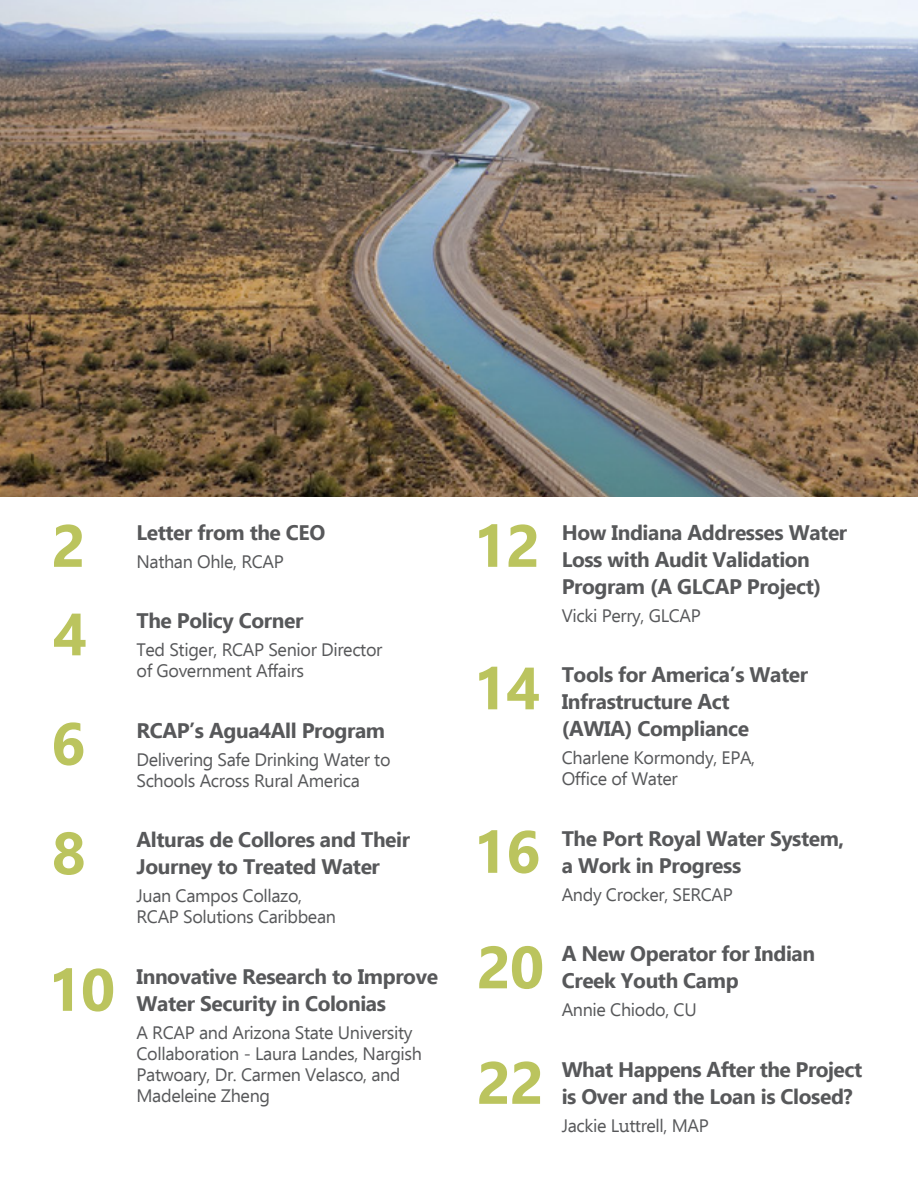
<style>
.page{position:relative;width:918px;height:1188px;background:#fff}
.page>*{position:absolute;margin:0;border:0;box-sizing:border-box;transform-origin:0 0}
.TOC_Headline{font:700 59.55px "Ebrima";letter-spacing:-.02em;color:#bbc45e}
.TOC_Headline-2{font:700 21px/27px "Ebrima";letter-spacing:-.02em;color:#57585a}
.t1{font:18px/21px "Ebrima";letter-spacing:-.02em;color:#57585a}
.s1{font-family:"PT Mono"}
.s2{font-family:"Myriad Pro"}
</style>
<div class="page">
<hr style="left:0;top:0;width:1px;height:1188px;background:#71a1d5">
<img style="left:0;top:0;width:918px;height:497px">
<p class="TOC_Headline" style="left:52px;top:501px;width:36px">2</p>
<p class="TOC_Headline-2" style="left:136px;top:518px;width:190px">Letter from the CEO</p>
<p class="t1" style="left:136px;top:550px;width:149px">Nathan Ohle, RCAP</p>
<p class="TOC_Headline" style="left:53px;top:590px;width:36px">4</p>
<p class="TOC_Headline-2" style="left:136px;top:607px;width:168px">The Policy Corner</p>
<p class="t1" style="left:136px;top:639px;width:248px">Ted Stiger, RCAP Senior Director of Government Affairs</p>
<p class="TOC_Headline" style="left:51px;top:699px;width:36px">6</p>
<p class="TOC_Headline-2" style="left:136px;top:716px;width:250px">RCAP’s Agua4All Program</p>
<p class="t1" style="left:136px;top:748px;width:256px">Delivering Safe Drinking Water to<br>Schools Across Rural America</p>
<p class="TOC_Headline" style="left:52px;top:809px;width:36px">8</p>
<p class="TOC_Headline-2" style="left:136px;top:826px;width:275px">Alturas de Collores and Their<br>Journey to Treated Water</p>
<p class="t1" style="left:136px;top:885px;width:201px">Juan Campos Collazo,<br>RCAP Solutions Caribbean</p>
<p class="TOC_Headline" style="left:48px;top:945px;width:69px">10</p>
<p class="TOC_Headline-2" style="left:137px;top:962px;width:303px">Innovative Research to Improve<br>Water Security in Colonias</p>
<p class="t1" style="left:136px;top:1021px;width:287px">A RCAP and Arizona State University<br>Collaboration - Laura Landes, Nargish<br>Patwoary, Dr. Carmen Velasco, and<br>Madeleine Zheng</p>
<p class="TOC_Headline" style="left:473px;top:501px;width:69px">12</p>
<p class="TOC_Headline-2" style="left:562px;top:518px;width:287px">How Indiana Addresses Water<br>Loss with Audit Validation<br>Program (A GLCAP Project)</p>
<p class="t1" style="left:562px;top:604px;width:141px">Vicki Perry, GLCAP</p>
<p class="TOC_Headline" style="left:473px;top:644px;width:69px">14</p>
<p class="TOC_Headline-2" style="left:562px;top:661px;width:248px">Tools for America’s Water<br>Infrastructure Act<br>(AWIA) Compliance</p>
<p class="t1" style="left:562px;top:747px;width:195px">Charlene Kormondy, EPA,<br>Office of Water</p>
<p class="TOC_Headline" style="left:473px;top:807px;width:69px">16</p>
<p class="TOC_Headline-2" style="left:562px;top:824px;width:284px">The Port Royal Water System, a Work in Progress</p>
<p class="t1" style="left:562px;top:883px;width:173px">Andy Crocker, SERCAP</p>
<p class="TOC_Headline" style="left:477px;top:923px;width:69px">20</p>
<p class="TOC_Headline-2" style="left:562px;top:940px;width:255px">A New Operator for Indian<br>Creek Youth Camp</p>
<p class="t1" style="left:562px;top:999px;width:137px">Annie Chiodo, CU</p>
<p class="TOC_Headline" style="left:477px;top:1038px;width:69px">22</p>
<p class="TOC_Headline-2" style="left:562px;top:1055px;width:302px">What Happens After the Project is Over and the Loan is Closed?</p>
<p class="t1" style="left:562px;top:1114px;width:149px">Jackie L<span class="s1">u</span>t<span class="s2">t</span>rell, MAP</p>
</div>
